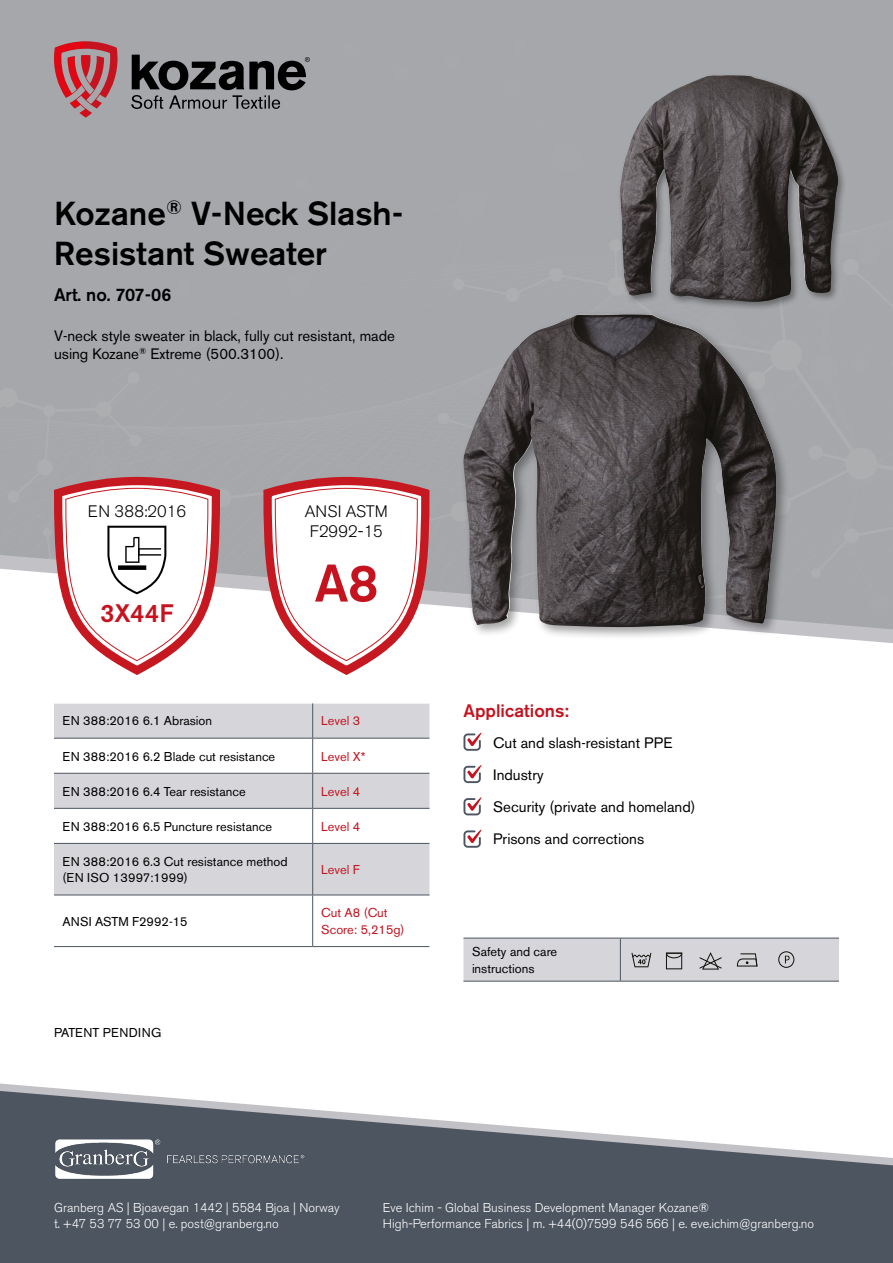
<style>
.page{position:relative;width:893px;height:1263px;background:#fff}
.page>*{position:absolute;margin:0;border:0;box-sizing:border-box;transform-origin:0 0}
.t1{font:500 52.5px "Akzidenz Grotesk BE";color:#c51420}
.t2{font:500 33px/39.6px "Akzidenz Grotesk BE";color:#000}
.t3{font:500 25.2px "Akzidenz Grotesk BE";color:#c51420}
.t4{font:500 18px "Akzidenz Grotesk BE";color:#000}
.t5{font:500 18px "Akzidenz Grotesk BE";color:#c51420}
.t6{font:300 16.5px/19.8px "Akzidenz Grotesk BE";color:#000;text-align:center}
.t7{font:15px/32.2px "Akzidenz Grotesk BE";color:#000}
.t8{font:12.75px/16.5px "Akzidenz Grotesk BE";color:#000}
.t9{font:300 12.75px/16.5px "Akzidenz Grotesk BE";color:#fff}
.t10{font:12.75px/16.5px "Akzidenz Grotesk BE";color:#c51420}
.t11{font:12.75px "Akzidenz Grotesk BE";letter-spacing:.02em;color:#000}
</style>
<div class="page">
<div style="left:0;top:0;width:106px;height:320px;background:#a5a7aa"></div>
<div style="left:106px;top:0;width:188px;height:320px;background:#a5a7aa"></div>
<div style="left:0;top:320px;width:294px;height:271px;background:#a5a7aa"></div>
<div style="left:294px;top:0;width:599px;height:629px;background:#a5a7aa"></div>
<svg style="left:131px;top:55px;width:179px;height:54px;background:#666769"></svg>
<svg style="left:54px;top:41px;width:64px;height:77px;background:#b6686f"></svg>
<svg style="left:0;top:1091px;width:893px;height:172px;fill:#4c5560"></svg>
<hr style="left:463px;top:981px;width:157px;height:1px;background:#4c5560">
<hr style="left:620px;top:981px;width:219px;height:1px;background:#4c5560">
<img style="left:54px;top:1139px;width:251px;height:40px">
<div style="left:617px;top:73px;width:230px;height:238px;background:#000;opacity:.37"></div>
<img style="left:620px;top:75px;width:218px;height:227px">
<div style="left:460px;top:310px;width:329px;height:330px;background:#000;opacity:.37"></div>
<img style="left:463px;top:314px;width:314px;height:313px">
<svg style="left:463px;top:732px;width:19px;height:19px"></svg>
<svg style="left:463px;top:765px;width:19px;height:18px"></svg>
<svg style="left:463px;top:797px;width:19px;height:18px"></svg>
<svg style="left:463px;top:829px;width:19px;height:19px"></svg>
<svg style="left:54px;top:461px;width:166px;height:214px"></svg>
<div style="left:54px;top:704px;width:375px;height:34px;background:#d6d5d9"></div>
<svg style="left:54px;top:739px;width:375px;height:207px"></svg>
<hr style="left:312px;top:703px;width:1px;height:35px;background:#4c5560">
<hr style="left:312px;top:738px;width:1px;height:35px;background:#4c5560">
<hr style="left:312px;top:774px;width:1px;height:34px;background:#4c5560">
<hr style="left:312px;top:809px;width:1px;height:34px;background:#4c5560">
<hr style="left:312px;top:844px;width:1px;height:51px;background:#4c5560">
<hr style="left:312px;top:895px;width:1px;height:51px;background:#4c5560">
<hr style="left:54px;top:738px;width:259px;height:1px;background:#4c5560">
<hr style="left:313px;top:738px;width:116px;height:1px;background:#4c5560">
<hr style="left:54px;top:773px;width:259px;height:1px;background:#4c5560">
<hr style="left:313px;top:773px;width:116px;height:1px;background:#4c5560">
<hr style="left:54px;top:808px;width:259px;height:1px;background:#4c5560">
<hr style="left:313px;top:808px;width:116px;height:1px;background:#4c5560">
<hr style="left:54px;top:843px;width:259px;height:1px;background:#4c5560">
<hr style="left:313px;top:843px;width:116px;height:1px;background:#4c5560">
<hr style="left:54px;top:946px;width:259px;height:1px;background:#4c5560">
<hr style="left:313px;top:946px;width:116px;height:1px;background:#4c5560">
<hr style="left:54px;top:895px;width:259px;height:1px;background:#4c5560">
<hr style="left:313px;top:895px;width:116px;height:1px;background:#4c5560">
<svg style="left:263px;top:461px;width:166px;height:214px"></svg>
<svg style="left:463px;top:938px;width:376px;height:43px;background:#cecdd1"></svg>
<h2 class="t2" style="left:54px;top:194px;width:351px">Kozane<sup>®</sup> V-Neck Slash-<br>Resistant Sweater</h2>
<h3 class="t4" style="left:54px;top:284px;width:119px">Art. no. 707-06</h3>
<p class="t7" style="left:54px;top:327px;width:342px;line-height:18px">V-neck style sweater in black, fully cut resistant, made using Kozane<sup>®</sup> Extreme (500.3100).</p>
<p class="t6" style="left:88px;top:502px;width:100px">EN 388:2016</p>
<h3 class="t3" style="left:100px;top:598px;width:75px">3X44F</h3>
<p class="t6" style="left:305px;top:502px;width:85px">ANSI ASTM<br>F2992-15</p>
<h1 class="t1" style="left:315px;top:551px;width:65px">A8</h1>
<p class="t8" style="left:63px;top:713px;width:151px">EN 388:2016 6.1 Abrasion</p>
<p class="t10" style="left:321px;top:713px;width:41px">Level 3</p>
<p class="t8" style="left:63px;top:748px;width:214px">EN 388:2016 6.2 Blade cut resistance</p>
<p class="t10" style="left:321px;top:748px;width:46px">Level X*</p>
<p class="t8" style="left:63px;top:783px;width:185px">EN 388:2016 6.4 Tear resistance</p>
<p class="t10" style="left:321px;top:783px;width:41px">Level 4</p>
<p class="t8" style="left:63px;top:818px;width:211px">EN 388:2016 6.5 Puncture resistance</p>
<p class="t10" style="left:321px;top:818px;width:41px">Level 4</p>
<p class="t8" style="left:63px;top:853px;width:226px">EN 388:2016 6.3 Cut resistance method (EN ISO 13997:1999)</p>
<p class="t10" style="left:321px;top:861px;width:40px">Level F</p>
<p class="t8" style="left:63px;top:913px;width:127px">ANSI ASTM F2992-15</p>
<p class="t10" style="left:321px;top:905px;width:85px">Cut A8 (Cut<br>Score: 5,215g)</p>
<p class="t11" style="left:54px;top:1025px;width:109px">PATENT PENDING</p>
<h3 class="t5" style="left:463px;top:700px;width:107px">Applications:</h3>
<p class="t7" style="left:493px;top:726px;width:204px">Cut and slash-resistant PPE<br>Industry<br>Security (private and homeland)<br>Prisons and corrections</p>
<p class="t8" style="left:472px;top:943px;width:87px">Safety and care instructions</p>
<p class="t9" style="left:54px;top:1199px;width:287px">Granberg AS | Bjoavegan 1442 | 5584 Bjoa | Norway t. +47 53 77 53 00 | e. post@granberg.no</p>
<p class="t9" style="left:383px;top:1199px;width:433px">Eve Ichim - Global Business Development Manager Kozane®<br>High-Performance Fabrics | m. +44(0)7599 546 566 | e. eve.ichim@granberg.no</p>
</div>
